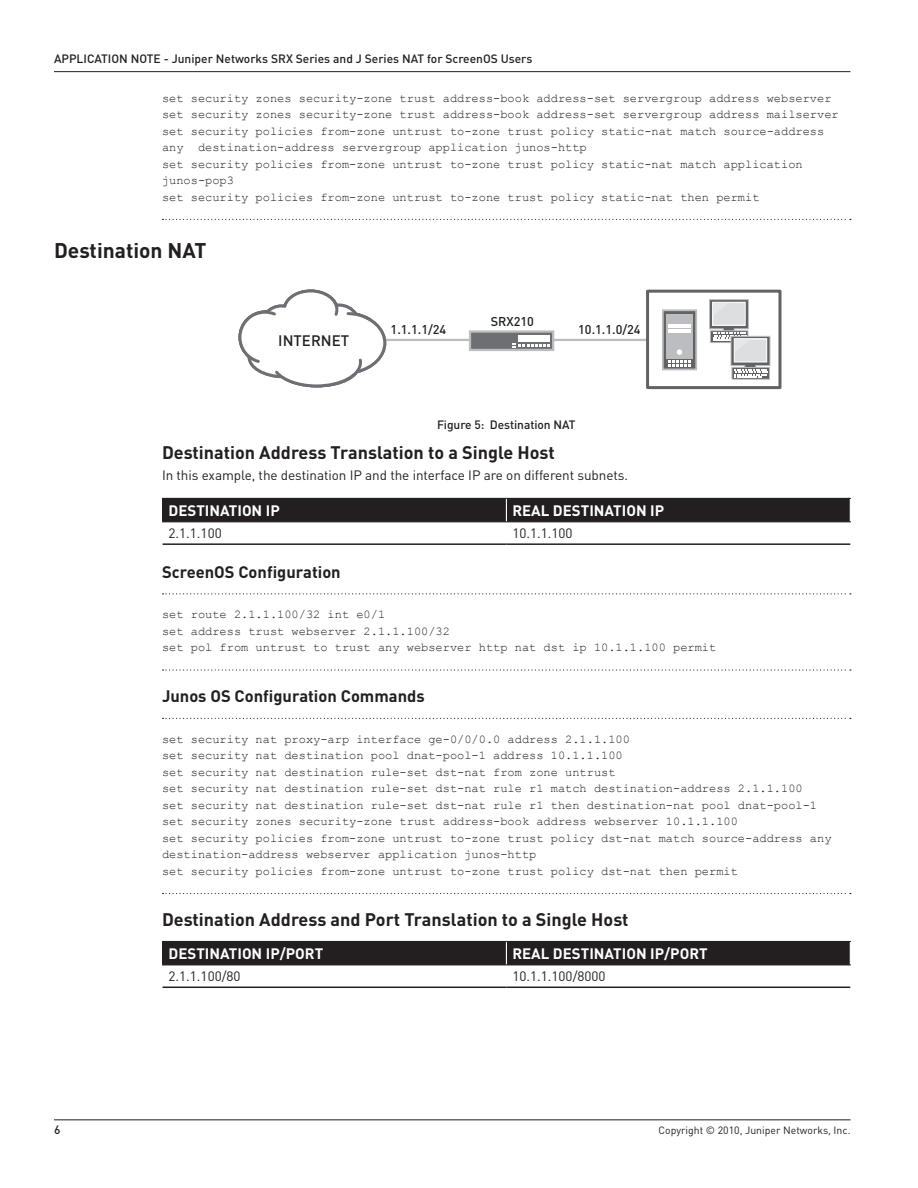
<style>
.page{position:relative;width:918px;height:1188px;background:#fff}
.page>*{position:absolute;margin:0;border:0;box-sizing:border-box;transform-origin:0 0}
._1_Header{font:700 21px "DINOT";color:#231f20}
._2_Subhead{font:700 18px "DINOT";color:#231f20}
._3_subhead{font:700 16.5px "DINOT";color:#231f20}
.Table_Heads{font:700 15px "DINOT";color:#fff}
.t1{font:500 15px "DINOT";color:#231f20}
.Normal_body_text{font:13.5px "DINOT";letter-spacing:-.005em;color:#231f20}
.Table_Text{font:13.5px "DINOT";color:#231f20}
.t2{font:500 12.6px "DINOT";color:#231f20}
.Code_-_Courier_body{font:12px/16.5px "Courier New";color:#231f20}
.Code_-_last_line_wit{font:12px "Courier New";color:#231f20}
.Figure_Caption_inden{font:500 12px "DINOT";color:#231f20}
.Code_-_first_line_wi{font:12px "Courier New";color:#231f20}
.t3{font:10.5px "DINOT";color:#231f20}
</style>
<div class="page">
<hr style="left:54px;top:1119px;width:796px;height:1px;background:#231f20">
<hr style="left:54px;top:71px;width:796px;height:1px;background:#231f20">
<svg style="left:163px;top:219px;width:688px;height:1px"></svg>
<svg style="left:163px;top:593px;width:688px;height:1px"></svg>
<svg style="left:163px;top:669px;width:688px;height:2px"></svg>
<svg style="left:163px;top:718px;width:688px;height:1px"></svg>
<svg style="left:163px;top:893px;width:688px;height:1px"></svg>
<div style="left:162px;top:498px;width:689px;height:24px;background:#231f20"></div>
<hr style="left:162px;top:522px;width:344px;height:1px;background:#231f20">
<hr style="left:506px;top:522px;width:345px;height:1px;background:#231f20">
<hr style="left:163px;top:543px;width:343px;height:2px;background:#231f20">
<hr style="left:506px;top:543px;width:344px;height:2px;background:#231f20">
<hr style="left:162px;top:941px;width:344px;height:1px;background:#231f20">
<hr style="left:506px;top:941px;width:345px;height:1px;background:#231f20">
<div style="left:162px;top:942px;width:689px;height:23px;background:#231f20"></div>
<hr style="left:162px;top:965px;width:344px;height:1px;background:#231f20">
<hr style="left:506px;top:965px;width:345px;height:1px;background:#231f20">
<hr style="left:163px;top:987px;width:343px;height:1px;background:#231f20">
<hr style="left:506px;top:987px;width:344px;height:1px;background:#231f20">
<hr style="left:373px;top:339px;width:276px;height:2px;background:#bcbdc0">
<div style="left:646px;top:290px;width:135px;height:99px;border:3px solid #636366"></div>
<div style="left:663px;top:310px;width:33px;height:59px;background:#636366"></div>
<div style="left:662px;top:309px;width:35px;height:61px;border:2px solid #bcbdc0"></div>
<div style="left:666px;top:314px;width:27px;height:45px;background:#bcbdc0"></div>
<hr style="left:668px;top:324px;width:23px;height:3px;background:#fff">
<hr style="left:668px;top:329px;width:23px;height:4px;background:#fff">
<svg style="left:668px;top:349px;width:23px;height:18px"></svg>
<svg style="left:238px;top:289px;width:150px;height:99px"></svg>
<div style="left:731px;top:367px;width:39px;height:13px;border:1px solid #bcbdc0"></div>
<svg style="left:709px;top:299px;width:62px;height:79px"></svg>
<div style="left:470px;top:332px;width:83px;height:18px;background:#6e6f72"></div>
<div style="left:469px;top:330px;width:85px;height:21px;border:2px solid #bcbdc0"></div>
<div style="left:518px;top:335px;width:32px;height:7px;background:#fff"></div>
<svg style="left:513px;top:344px;width:37px;height:3px"></svg>
<p class="Figure_Caption_inden" style="left:54px;top:51px;width:480px">APPLICATION NOTE - Juniper Networks SRX Series and J Series NAT for ScreenOS Users</p>
<p class="Code_-_Courier_body" style="left:162px;top:89px;width:671px">set security zones security-zone trust address-book address-set servergroup address webserver</p>
<p class="Code_-_Courier_body" style="left:162px;top:106px;width:678px">set security zones security-zone trust address-book address-set servergroup address mailserver</p>
<p class="Code_-_Courier_body" style="left:162px;top:122px;width:664px">set security policies from-zone untrust to-zone trust policy static-nat match source-address any destination-address servergroup application junos-http</p>
<p class="Code_-_Courier_body" style="left:162px;top:155px;width:642px">set security policies from-zone untrust to-zone trust policy static-nat match application junos-pop3</p>
<p class="Code_-_last_line_wit" style="left:162px;top:190px;width:599px">set security policies from-zone untrust to-zone trust policy static-nat then permit</p>
<p class="_1_Header" style="left:54px;top:236px;width:154px">Destination NAT</p>
<p class="t1" style="left:278px;top:330px;width:72px">INTERNET</p>
<p class="t2" style="left:391px;top:321px;width:57px">1.1.1.1/24</p>
<p class="t2" style="left:491px;top:313px;width:45px">SRX210</p>
<p class="t2" style="left:578px;top:321px;width:64px">10.1.1.0/24</p>
<p class="Figure_Caption_inden" style="left:437px;top:416px;width:140px">Figure 5: Destination NAT</p>
<p class="_2_Subhead" style="left:162px;top:440px;width:394px">Destination Address Translation to a Single Host</p>
<p class="Normal_body_text" style="left:162px;top:466px;width:468px">In this example, the destination IP and the interface IP are on different subnets.</p>
<p class="Table_Heads" style="left:169px;top:500px;width:113px">DESTINATION IP</p>
<p class="Table_Heads" style="left:512px;top:500px;width:153px">REAL DESTINATION IP</p>
<p class="Table_Text" style="left:169px;top:524px;width:55px">2.1.1.100</p>
<p class="Table_Text" style="left:512px;top:524px;width:62px">10.1.1.100</p>
<p class="_3_subhead" style="left:162px;top:561px;width:180px">ScreenOS Configuration</p>
<p class="Code_-_first_line_wi" style="left:162px;top:607px;width:225px">set route 2.1.1.100/32 int e0/1</p>
<p class="Code_-_Courier_body" style="left:162px;top:623px;width:290px">set address trust webserver 2.1.1.100/32</p>
<p class="Code_-_last_line_wit" style="left:162px;top:640px;width:556px">set pol from untrust to trust any webserver http nat dst ip 10.1.1.100 permit</p>
<p class="_3_subhead" style="left:162px;top:685px;width:264px">Junos OS Configuration Commands</p>
<p class="Code_-_first_line_wi" style="left:162px;top:732px;width:469px">set security nat proxy-arp interface ge-0/0/0.0 address 2.1.1.100</p>
<p class="Code_-_Courier_body" style="left:162px;top:747px;width:462px">set security nat destination pool dnat-pool-1 address 10.1.1.100</p>
<p class="Code_-_Courier_body" style="left:162px;top:764px;width:455px">set security nat destination rule-set dst-nat from zone untrust</p>
<p class="Code_-_Courier_body" style="left:162px;top:780px;width:642px">set security nat destination rule-set dst-nat rule r1 match destination-address 2.1.1.100</p>
<p class="Code_-_Courier_body" style="left:162px;top:797px;width:657px">set security nat destination rule-set dst-nat rule r1 then destination-nat pool dnat-pool-1</p>
<p class="Code_-_Courier_body" style="left:162px;top:813px;width:577px">set security zones security-zone trust address-book address webserver 10.1.1.100</p>
<p class="Code_-_Courier_body" style="left:162px;top:830px;width:671px">set security policies from-zone untrust to-zone trust policy dst-nat match source-address any destination-address webserver application junos-http</p>
<p class="Code_-_last_line_wit" style="left:162px;top:864px;width:577px">set security policies from-zone untrust to-zone trust policy dst-nat then permit</p>
<p class="_2_Subhead" style="left:162px;top:907px;width:468px">Destination Address and Port Translation to a Single Host</p>
<p class="Table_Heads" style="left:169px;top:943px;width:156px">DESTINATION IP/PORT</p>
<p class="Table_Heads" style="left:512px;top:943px;width:197px">REAL DESTINATION IP/PORT</p>
<p class="Table_Text" style="left:169px;top:967px;width:74px">2.1.1.100/80</p>
<p class="Table_Text" style="left:512px;top:967px;width:95px">10.1.1.100/8000</p>
<p class="Figure_Caption_inden" style="left:54px;top:1121px;width:8px">6</p>
<p class="t3" style="left:658px;top:1123px;width:194px">Copyright © 2010, Juniper Networks, Inc.</p>
</div>
